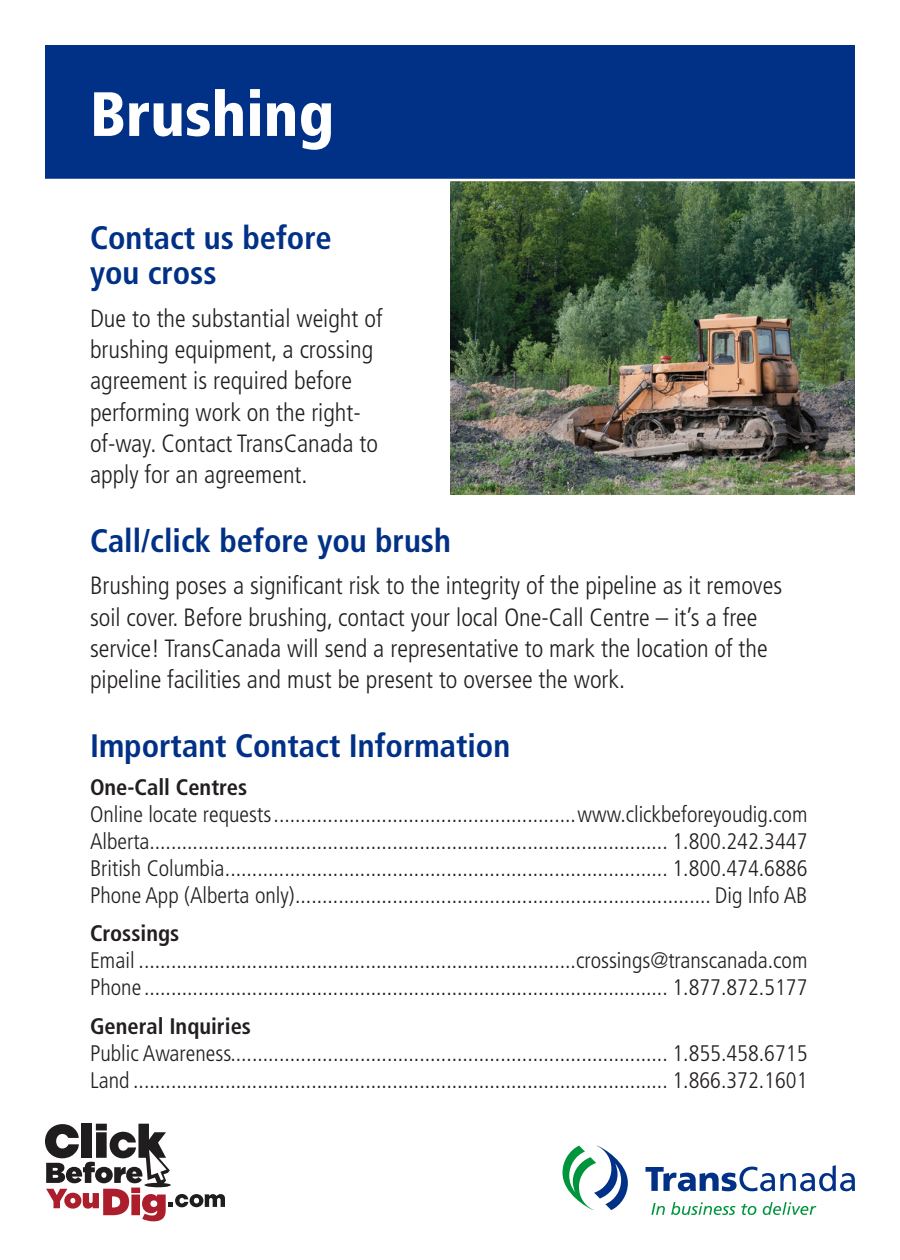
<style>
.page{position:relative;width:900px;height:1260px;background:#fff}
.page>*{position:absolute;margin:0;border:0;box-sizing:border-box;transform-origin:0 0}
.t1{font:900 condensed 62.5px "Frutiger";color:#fff}
.t2{font:700 condensed 32.5px/35px "Frutiger";color:#003186}
.t3{font:300 condensed 25px/31.2px "Frutiger";color:#231f20}
.t4{font:300 condensed 22.5px/27px "Frutiger";color:#231f20}
.t5{font:700 condensed 22.5px "Frutiger";color:#231f20}
</style>
<div class="page">
<div style="left:45px;top:45px;width:810px;height:135px;background:#003186"></div>
<svg style="left:651px;top:1203px;width:14px;height:12px"></svg>
<svg style="left:671px;top:1202px;width:85px;height:13px"></svg>
<svg style="left:763px;top:1202px;width:53px;height:13px"></svg>
<svg style="left:646px;top:1165px;width:209px;height:26px"></svg>
<svg style="left:562px;top:1146px;width:66px;height:64px"></svg>
<svg style="left:45px;top:1124px;width:180px;height:97px"></svg>
<img style="left:450px;top:181px;width:405px;height:314px">
<hr style="left:45px;top:179px;width:810px;height:2px;background:#fff">
<h1 class="t1" style="left:90px;top:77px;width:246px">Brushing</h1>
<h2 class="t2" style="left:90px;top:221px;width:243px">Contact us before you cross</h2>
<p class="t3" style="left:90px;top:303px;width:294px">Due to the substantial weight of brushing equipment, a crossing agreement is required before performing work on the right&shy;of-way. Contact TransCanada to apply for an agreement.</p>
<h2 class="t2" style="left:90px;top:523px;width:363px">Call/click before you brush</h2>
<p class="t3" style="left:90px;top:570px;width:694px">Brushing poses a significant risk to the integrity of the pipeline as it removes soil cover. Before brushing, contact your local One-Call Centre – it’s a free service! TransCanada will send a representative to mark the location of the pipeline facilities and must be present to oversee the work.</p>
<h2 class="t2" style="left:90px;top:728px;width:422px">Important Contact Information</h2>
<p class="t5" style="left:90px;top:774px;width:159px">One-Call Centres</p>
<p class="t4" style="left:90px;top:801px;width:719px;text-align:justify">Online locate requests........................................................www.clickbeforeyoudig.com Alberta................................................................................................ 1.800.242.3447<br>British Columbia.................................................................................. 1.800.474.6886<br>Phone App (Alberta only)............................................................................. Dig Info AB</p>
<p class="t5" style="left:90px;top:920px;width:91px">Crossings</p>
<p class="t4" style="left:90px;top:947px;width:719px">Email .................................................................................crossings@transcanada.com<br>Phone ................................................................................................. 1.877.872.5177</p>
<p class="t5" style="left:90px;top:1012px;width:163px">General Inquiries</p>
<p class="t4" style="left:90px;top:1040px;width:719px">Public Awareness................................................................................. 1.855.458.6715<br>Land ................................................................................................... 1.866.372.1601</p>
</div>
